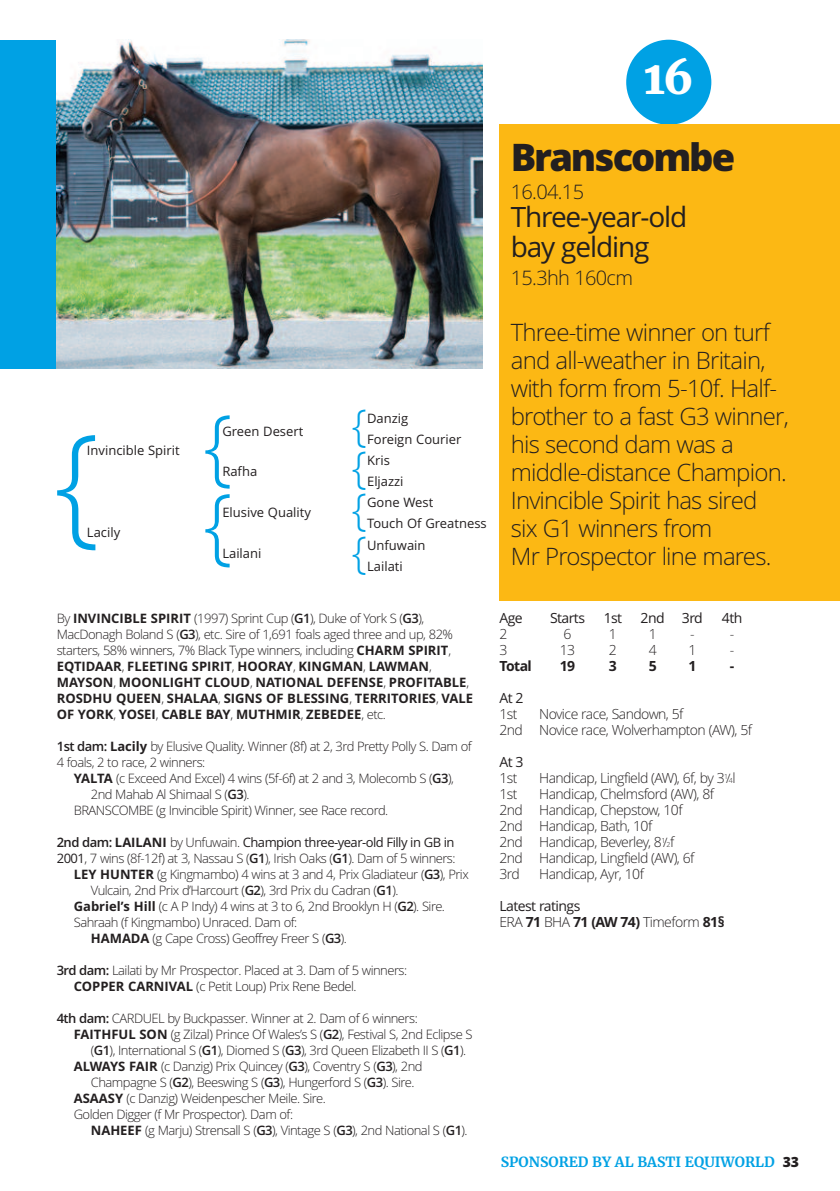
<style>
.page{position:relative;width:840px;height:1191px;background:#fff}
.page>*{position:absolute;margin:0;border:0;box-sizing:border-box;transform-origin:0 0}
.t1{font:300 132px "Open Sans";color:#00a1e4}
.t2{font:300 84px/78.8px "Open Sans";color:#00a1e4}
.t3{font:900 46px "Merriweather";color:#fff}
.t4{font:300 44px/42.4px "Open Sans";color:#00a1e4;text-align:justify}
.t5{font:800 38px "Open Sans";letter-spacing:-.06em;color:#231f20}
.t6{font:28px/30px "Open Sans";letter-spacing:-.04em;color:#231f20}
.t7{font:300 24px/28px "Open Sans";letter-spacing:-.035em;color:#231f20}
.t8{font:300 20px "Open Sans";letter-spacing:-.035em;color:#231f20}
.t9{font:300 14px/16px "Open Sans";letter-spacing:-.04em;color:#231f20}
.t10{font:700 14px "Merriweather";color:#00a1e4}
.t11{font:14px "Open Sans";letter-spacing:-.04em;color:#231f20}
.t12{font:700 14px "Open Sans";letter-spacing:-.04em;color:#231f20}
.t13{font:300 13px/16px "Open Sans";letter-spacing:-.04em;color:#231f20}
.t14{font:700 13px/16px "Open Sans";color:#231f20}
.t15{font:13px/21px "Open Sans";color:#231f20}
.t16{font:13px "Open Sans";letter-spacing:-.04em;color:#231f20}
.s1{font-weight:300}
.s2{font-weight:600}
.s3{font-weight:700}
.s4{font-weight:400}
.s5{font-size:13px}
.s6{font-size:7px}
.s7{font-family:"Open Sans";font-weight:800;color:#231f20}
</style>
<div class="page">
<div style="left:0;top:40px;width:482px;height:329px;background:#00a1e4"></div>
<img style="left:57px;top:40px;width:425px;height:329px">
<div style="left:626px;top:40px;width:85px;height:85px;background:#00a1e4;border-radius:50%"></div>
<div style="left:499px;top:125px;width:340px;height:476px;background:#fcb814"></div>
<h3 class="t3" style="left:643px;top:49px;width:52px">16</h3>
<h1 class="t1" style="left:53px;top:407px;width:49px">{</h1>
<p class="t15" style="left:87px;top:440px;width:94px">Invincible Spirit</p>
<p class="t15" style="left:87px;top:522px;width:35px">Lacily</p>
<h2 class="t2" style="left:203px;top:407px;width:31px">{ {</h2>
<h3 class="t4" style="left:351px;top:404px;width:17px">{ { { {</h3>
<p class="t15" style="left:367px;top:408px;width:121px">Danzig<br>Foreign Courier<br>Kris<br>Eljazzi<br>Gone West<br>Touch Of Greatness<br>Unfuwain<br>Lailati</p>
<p class="t15" style="left:222px;top:420px;width:82px">Green Desert</p>
<p class="t15" style="left:222px;top:461px;width:36px">Rafha</p>
<p class="t15" style="left:222px;top:502px;width:90px">Elusive Quality</p>
<p class="t15" style="left:222px;top:543px;width:41px">Lailani</p>
<h3 class="t5" style="left:510px;top:136px;width:226px">Branscombe</h3>
<h3 class="t8" style="left:510px;top:180px;width:75px">16.04.15</h3>
<h3 class="t6" style="left:510px;top:202px;width:178px">Three-year-old bay gelding</h3>
<h3 class="t8" style="left:510px;top:266px;width:124px">15.3hh 160cm</h3>
<h3 class="t7" style="left:510px;top:319px;width:279px">Three-time winner on turf and all-weather in Britain, with form from 5-10f. Half&shy;brother to a fast G3 winner, his second dam was a middle-distance Champion.<br>Invincible Spirit has sired six G1 winners from<br>Mr Prospector line mares.</h3>
<p class="t14" style="left:57px;top:611px;width:417px"><span class="s1">By</span> INVINCIBLE SPIRIT <span class="s1">(1997) Sprint Cup (</span><span class="s2">G1</span><span class="s1">), Duke of York S (</span><span class="s2">G3</span><span class="s1">), MacDonagh Boland S (</span><span class="s2">G3</span><span class="s1">), etc. Sire of 1,691 foals aged three and up, 82% starters, 58% winners, 7% Black Type winners, including</span> CHARM SPIRIT<span class="s1">, </span>EQTIDAAR<span class="s1">,</span> FLEETING SPIRIT<span class="s1">,</span> HOORAY<span class="s1">,</span> KINGMAN<span class="s1">,</span> LAWMAN<span class="s1">, </span>MAYSON<span class="s1">,</span> MOONLIGHT CLOUD<span class="s1">,</span> NATIONAL DEFENSE<span class="s1">,</span> PROFITABLE<span class="s1">, </span>ROSDHU QUEEN<span class="s1">,</span> SHALAA<span class="s1">,</span> SIGNS OF BLESSING<span class="s1">,</span> TERRITORIES<span class="s1">,</span> VALE OF YORK<span class="s1">,</span> YOSEI<span class="s1">,</span> CABLE BAY<span class="s1">,</span> MUTHMIR<span class="s1">,</span> ZEBEDEE<span class="s1">, etc.</span></p>
<p class="t13" style="left:57px;top:739px;width:416px"><span class="s2">1st dam:</span> <span class="s3">Lacily</span> by Elusive Quality. Winner (8f) at 2, 3rd Pretty Polly S. Dam of<br>4 foals, 2 to race, 2 winners:</p>
<p class="t13" style="left:74px;top:771px;width:381px"><span class="s3">YALTA</span> (c Exceed And Excel) 4 wins (5f-6f) at 2 and 3, Molecomb S (<span class="s2">G3</span>),</p>
<p class="t13" style="left:91px;top:787px;width:160px">2nd Mahab Al Shimaal S (<span class="s2">G3</span>).</p>
<p class="t13" style="left:74px;top:803px;width:316px">BRANSCOMBE (g Invincible Spirit) Winner, see Race record.</p>
<p class="t16" style="left:57px;top:835px;width:399px"><span class="s2">2nd dam:</span> <span class="s3">LAILANI</span> <span class="s1">by Unfuwain.</span> Champion three-year-old Filly in GB in</p>
<p class="t13" style="left:57px;top:851px;width:400px"><span class="s4">2001</span>, 7 wins (8f-12f) at 3, Nassau S (<span class="s2">G1</span>), Irish Oaks (<span class="s2">G1</span>). Dam of 5 winners:</p>
<p class="t13" style="left:74px;top:867px;width:396px"><span class="s3">LEY HUNTER</span> (g Kingmambo) 4 wins at 3 and 4, Prix Gladiateur (<span class="s2">G3</span>), Prix</p>
<p class="t13" style="left:91px;top:883px;width:309px">Vulcain, 2nd Prix d’Harcourt (<span class="s2">G2</span>), 3rd Prix du Cadran (<span class="s2">G1</span>).</p>
<p class="t13" style="left:74px;top:899px;width:372px"><span class="s3">Gabriel’s Hill</span> (c A P Indy) 4 wins at 3 to 6, 2nd Brooklyn H (<span class="s2">G2</span>). Sire.</p>
<p class="t13" style="left:74px;top:915px;width:225px">Sahraah (f Kingmambo) Unraced. Dam of:</p>
<p class="t13" style="left:91px;top:931px;width:257px"><span class="s3">HAMADA</span> (g Cape Cross) Geoffrey Freer S (<span class="s2">G3</span>).</p>
<p class="t13" style="left:74px;top:963px;width:335px;text-indent:-17px"><span class="s2">3rd dam:</span> Lailati by Mr Prospector. Placed at 3. Dam of 5 winners:<br><span class="s3">COPPER CARNIVAL</span> (c Petit Loup) Prix Rene Bedel.</p>
<p class="t13" style="left:57px;top:1011px;width:362px"><span class="s2">4th dam:</span> CARDUEL by Buckpasser. Winner at 2. Dam of 6 winners:</p>
<p class="t13" style="left:74px;top:1027px;width:400px"><span class="s3">FAITHFUL SON</span> (g Zilzal) Prince Of Wales’s S (<span class="s2">G2</span>), Festival S, 2nd Eclipse S</p>
<p class="t13" style="left:91px;top:1043px;width:377px">(<span class="s2">G1</span>), International S (<span class="s2">G1</span>), Diomed S (<span class="s2">G3</span>), 3rd Queen Elizabeth II S (<span class="s2">G1</span>).</p>
<p class="t13" style="left:74px;top:1059px;width:350px"><span class="s3">ALWAYS FAIR</span> (c Danzig) Prix Quincey (<span class="s2">G3</span>), Coventry S (<span class="s2">G3</span>), 2nd</p>
<p class="t13" style="left:91px;top:1075px;width:325px">Champagne S (<span class="s2">G2</span>), Beeswing S (<span class="s2">G3</span>), Hungerford S (<span class="s2">G3</span>). Sire.</p>
<p class="t13" style="left:74px;top:1091px;width:253px"><span class="s3">ASAASY</span> (c Danzig) Weidenpescher Meile. Sire.</p>
<p class="t13" style="left:74px;top:1107px;width:221px">Golden Digger (f Mr Prospector). Dam of:</p>
<p class="t13" style="left:91px;top:1123px;width:378px"><span class="s3">NAHEEF</span> (g Marju) Strensall S (<span class="s2">G3</span>), Vintage S (<span class="s2">G3</span>), 2nd National S (<span class="s2">G1</span>).</p>
<p class="t11" style="left:499px;top:610px;width:25px">Age</p>
<p class="t11" style="left:549px;top:610px;width:36px">Starts</p>
<p class="t11" style="left:603px;top:610px;width:20px">1st</p>
<p class="t11" style="left:640px;top:610px;width:64px">2nd 3rd</p>
<p class="t11" style="left:721px;top:610px;width:22px">4th</p>
<p class="t9" style="left:499px;top:626px;width:9px">2</p>
<p class="t9" style="left:563px;top:626px;width:9px">6</p>
<p class="t9" style="left:608px;top:626px;width:9px">1</p>
<p class="t9" style="left:648px;top:626px;width:9px">1</p>
<p class="t9" style="left:689px;top:626px;width:6px">-</p>
<p class="t9" style="left:729px;top:626px;width:6px">-</p>
<p class="t9" style="left:499px;top:642px;width:9px">3</p>
<p class="t9" style="left:559px;top:642px;width:17px">13</p>
<p class="t9" style="left:608px;top:642px;width:9px">2</p>
<p class="t9" style="left:648px;top:642px;width:9px">4</p>
<p class="t9" style="left:688px;top:642px;width:9px">1</p>
<p class="t9" style="left:729px;top:642px;width:6px">-</p>
<p class="t12" style="left:499px;top:658px;width:34px">Total</p>
<p class="t12" style="left:559px;top:658px;width:17px">19</p>
<p class="t12" style="left:608px;top:658px;width:9px">3</p>
<p class="t12" style="left:648px;top:658px;width:9px">5</p>
<p class="t12" style="left:688px;top:658px;width:9px">1</p>
<p class="t12" style="left:729px;top:658px;width:6px">-</p>
<p class="t11" style="left:499px;top:690px;width:26px">At 2</p>
<p class="t9" style="left:499px;top:706px;width:20px">1st</p>
<p class="t9" style="left:499px;top:706px;width:254px;text-indent:40px">Novice race, Sandown, 5f<br>2nd Novice race, Wolverhampton (AW), 5f</p>
<p class="t11" style="left:499px;top:754px;width:26px">At 3</p>
<p class="t9" style="left:499px;top:770px;width:20px">1st</p>
<p class="t9" style="left:539px;top:770px;width:198px">Handicap, Lingfield (AW), 6f, by 3<sup>1</sup><span class="s5">/</span><span class="s6">4</span>l</p>
<p class="t9" style="left:499px;top:786px;width:20px">1st</p>
<p class="t9" style="left:499px;top:786px;width:216px;text-indent:40px">Handicap, Chelmsford (AW), 8f<br>2nd Handicap, Chepstow, 10f<br>2nd Handicap, Bath, 10f<br>2nd Handicap, Beverley, 8<sup>1</sup><span class="s5">/</span><span class="s6">2</span>f<br>2nd Handicap, Lingfield (AW), 6f<br>3rd</p>
<p class="t9" style="left:539px;top:866px;width:106px">Handicap, Ayr, 10f</p>
<p class="t9" style="left:499px;top:898px;width:226px"><span class="s4">Latest ratings<br></span>ERA <span class="s3">71</span> BHA <span class="s3">71 (AW 74)</span> Timeform <span class="s3">81§</span></p>
<p class="t10" style="left:500px;top:1153px;width:299px">SPONSORED BY AL BASTI EQUIWORLD <span class="s7">33</span></p>
</div>
